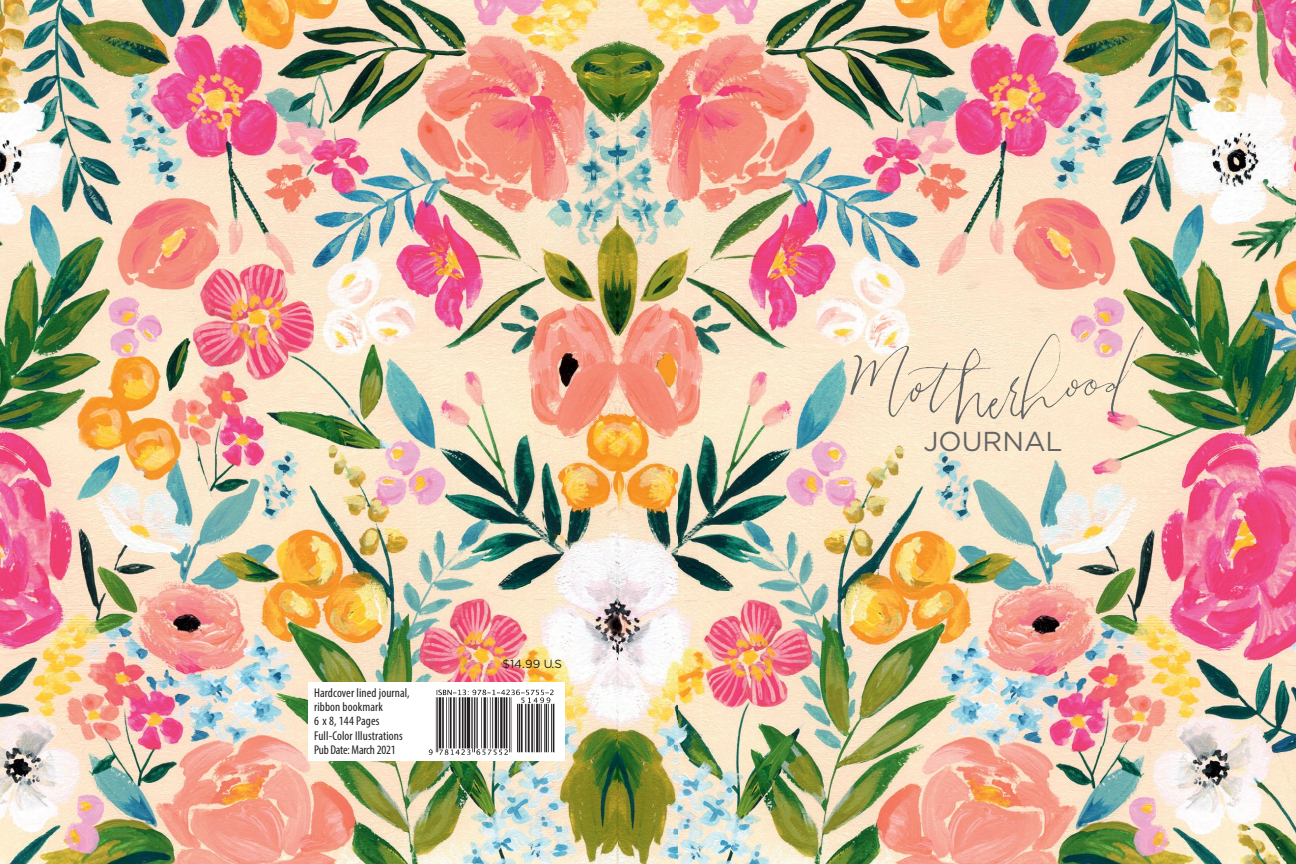
<style>
.page{position:relative;width:1296px;height:864px;background:#fff}
.page>*{position:absolute;margin:0;border:0;box-sizing:border-box;transform-origin:0 0}
.t1{font:27.45px "Gotham";color:#636466}
.t2{font:condensed 12.75px/14.2px "Myriad Pro";letter-spacing:.01em;color:#231f20}
.t3{font:condensed 12.75px "Myriad Pro";letter-spacing:-.015em;color:#231f20}
.t4{font:11.7px "Gotham";color:#231f20}
.s1{color:#fff}
</style>
<div class="page">
<img style="left:0;top:0;width:619px;height:864px">
<img style="left:678px;top:0;width:618px;height:864px">
<img style="left:619px;top:0;width:59px;height:864px">
<div style="left:422px;top:682px;width:143px;height:79px;background:#fff"></div>
<img style="left:428px;top:689px;width:127px;height:65px">
<img style="left:818px;top:315px;width:328px;height:149px">
<div style="left:309px;top:682px;width:113px;height:79px;background:#fff"></div>
<p class="t2" style="left:314px;top:685px;width:97px">Hardcover lined journal, ribbon bookmark</p>
<p class="t2" style="left:314px;top:714px;width:67px">6 x 8, 144 Pages</p>
<p class="t2" style="left:314px;top:728px;width:90px">Full-Color Illustrations</p>
<p class="t3" style="left:314px;top:742px;width:83px">Pub Date: March 2021</p>
<p class="t4" style="left:503px;top:657px;width:64px">$14.99 U.S<span class="s1">.</span></p>
<p class="t1" style="left:923px;top:423px;width:141px">JOURNAL</p>
</div>
